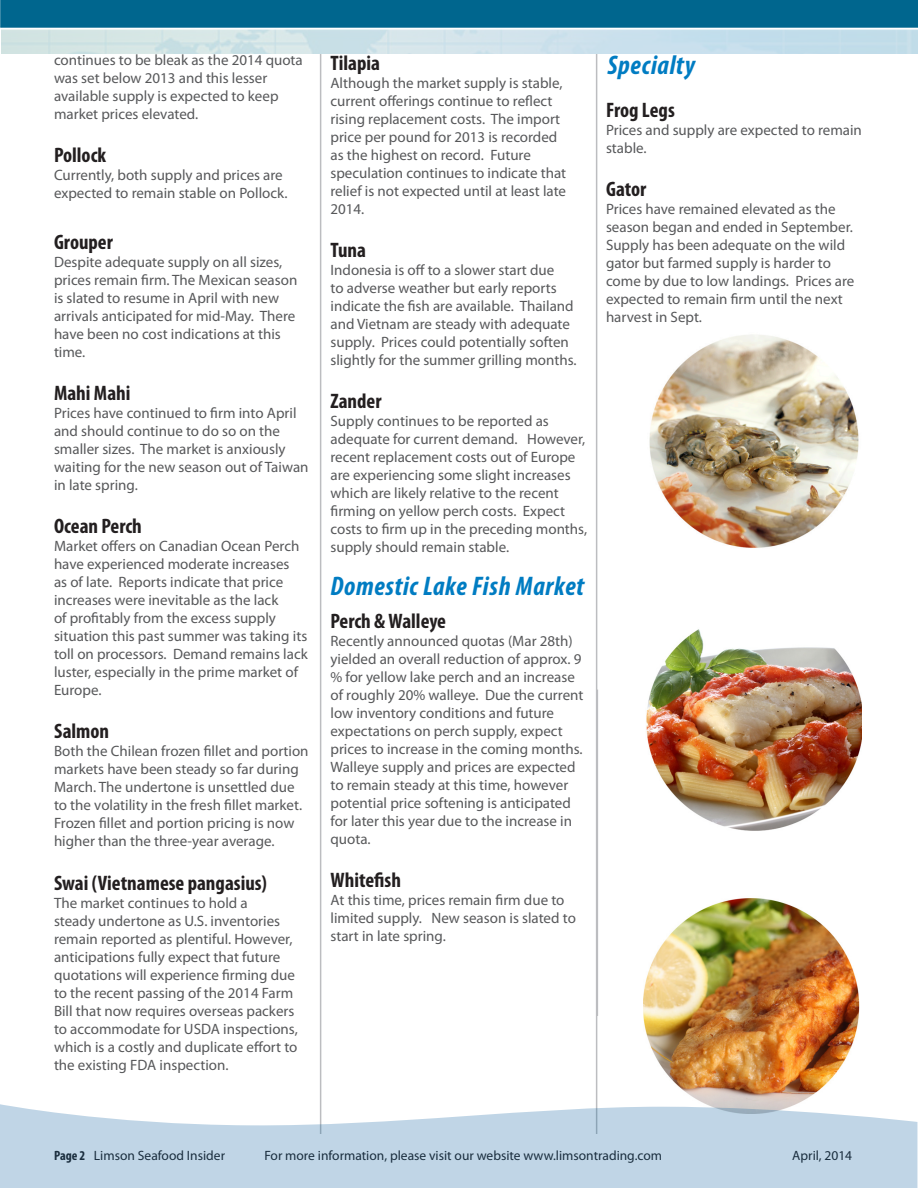
<style>
.page{position:relative;width:918px;height:1188px;background:#fff}
.page>*{position:absolute;margin:0;border:0;box-sizing:border-box;transform-origin:0 0}
.t1{font:italic 700 condensed 27px "Myriad Pro";letter-spacing:.025em;color:#007cc2}
.t2{font:700 condensed 21px "Myriad Pro";color:#231f20}
.t3{font:15px/18px "Myriad Pro";color:#57585a}
.t4{font:13.5px "Myriad Pro";color:#231f20}
.s1{font-weight:700;font-stretch:condensed}
</style>
<div class="page">
<hr style="left:597px;top:690px;width:1px;height:326px;background:#bcbdc0">
<hr style="left:320px;top:54px;width:1px;height:1080px;background:#bcbdc0">
<hr style="left:596px;top:54px;width:1px;height:1080px;background:#bcbdc0">
<img style="left:643px;top:898px;width:216px;height:206px">
<img style="left:649px;top:334px;width:210px;height:214px">
<img style="left:646px;top:629px;width:216px;height:202px">
<svg style="left:0;top:1104px;width:917px;height:84px;background:#c8dae9"></svg>
<div style="left:0;top:0;width:918px;height:28px;background:#00668e"></div>
<p class="t3" style="left:54px;top:51px;width:250px">continues to be bleak as the 2014 quota was set below 2013 and this lesser available supply is expected to keep market prices elevated.</p>
<p class="t2" style="left:54px;top:142px;width:54px">Pollock</p>
<p class="t3" style="left:54px;top:166px;width:235px">Currently, both supply and prices are expected to remain stable on Pollock.</p>
<p class="t2" style="left:54px;top:229px;width:60px">Grouper</p>
<p class="t3" style="left:54px;top:253px;width:245px">Despite adequate supply on all sizes, prices remain firm. The Mexican season is slated to resume in April with new arrivals anticipated for mid-May. There have been no cost indications at this time.</p>
<p class="t2" style="left:54px;top:380px;width:78px">Mahi Mahi</p>
<p class="t3" style="left:54px;top:404px;width:256px">Prices have continued to firm into April and should continue to do so on the smaller sizes. The market is anxiously waiting for the new season out of Taiwan in late spring.</p>
<p class="t2" style="left:54px;top:513px;width:89px">Ocean Perch</p>
<p class="t3" style="left:54px;top:537px;width:255px">Market offers on Canadian Ocean Perch have experienced moderate increases<br>as of late. Reports indicate that price increases were inevitable as the lack<br>of profitably from the excess supply situation this past summer was taking its toll on processors. Demand remains lack luster, especially in the prime market of Europe.</p>
<p class="t2" style="left:54px;top:718px;width:57px">Salmon</p>
<p class="t3" style="left:54px;top:742px;width:256px">Both the Chilean frozen fillet and portion markets have been steady so far during March. The undertone is unsettled due to the volatility in the fresh fillet market.<br>Frozen fillet and portion pricing is now higher than the three-year average.</p>
<p class="t2" style="left:54px;top:870px;width:215px">Swai (Vietnamese pangasius)</p>
<p class="t3" style="left:54px;top:893px;width:245px">The market continues to hold a<br>steady undertone as U.S. inventories remain reported as plentiful. However, anticipations fully expect that future quotations will experience firming due to the recent passing of the 2014 Farm Bill that now requires overseas packers to accommodate for USDA inspections, which is a costly and duplicate effort to the existing FDA inspection.</p>
<p class="t2" style="left:330px;top:50px;width:51px">Tilapia</p>
<p class="t3" style="left:330px;top:73px;width:237px">Although the market supply is stable, current offerings continue to reflect rising replacement costs. The import price per pound for 2013 is recorded as the highest on record. Future speculation continues to indicate that relief is not expected until at least late 2014.</p>
<p class="t2" style="left:330px;top:237px;width:37px">Tuna</p>
<p class="t3" style="left:330px;top:261px;width:248px">Indonesia is off to a slower start due<br>to adverse weather but early reports indicate the fish are available. Thailand and Vietnam are steady with adequate supply. Prices could potentially soften slightly for the summer grilling months.</p>
<p class="t2" style="left:330px;top:388px;width:53px">Zander</p>
<p class="t3" style="left:330px;top:412px;width:258px">Supply continues to be reported as adequate for current demand. However, recent replacement costs out of Europe are experiencing some slight increases which are likely relative to the recent firming on yellow perch costs. Expect costs to firm up in the preceding months, supply should remain stable.</p>
<p class="t1" style="left:330px;top:569px;width:255px">Domestic Lake Fish Market</p>
<p class="t2" style="left:330px;top:608px;width:117px">Perch &amp; Walleye</p>
<p class="t3" style="left:330px;top:631px;width:254px">Recently announced quotas (Mar 28th) yielded an overall reduction of approx. 9 % for yellow lake perch and an increase of roughly 20% walleye. Due the current low inventory conditions and future expectations on perch supply, expect prices to increase in the coming months.<br>Walleye supply and prices are expected to remain steady at this time, however potential price softening is anticipated for later this year due to the increase in quota.</p>
<p class="t2" style="left:330px;top:867px;width:72px">Whitefish</p>
<p class="t3" style="left:330px;top:891px;width:247px">At this time, prices remain firm due to limited supply. New season is slated to start in late spring.</p>
<p class="t1" style="left:608px;top:48px;width:89px">Specialty</p>
<p class="t2" style="left:606px;top:97px;width:70px">Frog Legs</p>
<p class="t3" style="left:606px;top:120px;width:257px">Prices and supply are expected to remain stable.</p>
<p class="t2" style="left:606px;top:176px;width:42px">Gator</p>
<p class="t3" style="left:606px;top:200px;width:250px">Prices have remained elevated as the season began and ended in September.<br>Supply has been adequate on the wild gator but farmed supply is harder to come by due to low landings. Prices are expected to remain firm until the next harvest in Sept.</p>
<p class="t4" style="left:54px;top:1147px;width:172px"><span class="s1">Page 2</span> Limson Seafood Insider</p>
<p class="t4" style="left:264px;top:1147px;width:399px">For more information, please visit our website www.limsontrading.com</p>
<p class="t4" style="left:792px;top:1147px;width:61px">April, 2014</p>
</div>
